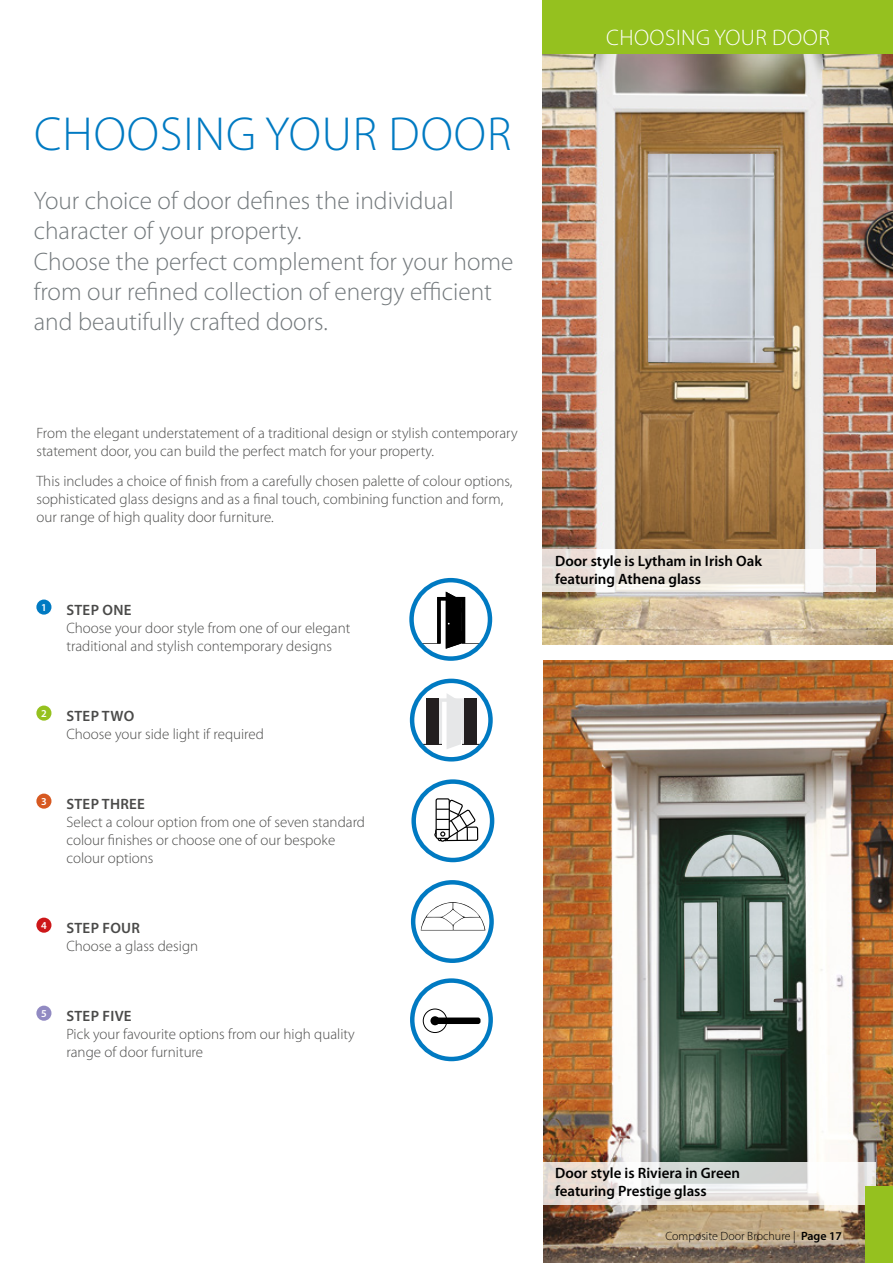
<style>
.page{position:relative;width:893px;height:1263px;background:#fff}
.page>*{position:absolute;margin:0;border:0;box-sizing:border-box;transform-origin:0 0}
.t1{font:300 48px "Myriad Pro";letter-spacing:.02em;color:#007ac2}
.t2{font:300 25.35px/30.3px "Myriad Pro";color:#73797c}
.t3{font:300 22.5px "Myriad Pro";letter-spacing:.02em;color:#fff}
.t4{font:300 15px/18px "Myriad Pro";color:#4a4a49}
.t5{font:600 15px/18px "Myriad Pro";color:#000}
.t6{font:600 15px "Myriad Pro";letter-spacing:.02em;color:#4a4a49}
.t7{font:300 12px "Myriad Pro";color:#000}
.t8{font:600 10.65px "Myriad Pro";color:#fff}
.s1{font-weight:600}
</style>
<div class="page">
<img style="left:544px;top:661px;width:349px;height:602px">
<img style="left:543px;top:53px;width:350px;height:592px">
<div style="left:543px;top:0;width:350px;height:53px;background:#95c11f"></div>
<div style="left:36px;top:599px;width:15px;height:16px;background:#007ac2;border-radius:50%"></div>
<div style="left:36px;top:705px;width:15px;height:16px;background:#95c11f;border-radius:50%"></div>
<div style="left:36px;top:793px;width:15px;height:16px;background:#d75921;border-radius:50%"></div>
<div style="left:36px;top:918px;width:15px;height:15px;background:#cd1719;border-radius:50%"></div>
<div style="left:36px;top:1006px;width:15px;height:15px;background:#918ac2;border-radius:50%"></div>
<svg style="left:418px;top:592px;width:66px;height:57px"></svg>
<div style="left:409px;top:578px;width:83px;height:83px;border:4px solid #007ac2;border-radius:50%"></div>
<hr style="left:422px;top:744px;width:59px;height:1px;background:#231f20">
<svg style="left:439px;top:694px;width:25px;height:55px"></svg>
<div style="left:427px;top:698px;width:12px;height:46px;background:#231f20"></div>
<div style="left:464px;top:698px;width:12px;height:46px;background:#231f20"></div>
<div style="left:410px;top:679px;width:83px;height:82px;border:4px solid #007ac2;border-radius:50%"></div>
<svg style="left:421px;top:902px;width:64px;height:28px"></svg>
<div style="left:411px;top:880px;width:83px;height:83px;border:4px solid #007ac2;border-radius:50%"></div>
<div style="left:411px;top:779px;width:83px;height:83px;border:4px solid #007ac2;border-radius:50%"></div>
<div style="left:437px;top:826px;width:41px;height:15px;border:1px solid #000;border-radius:2px"></div>
<div style="left:436px;top:798px;width:14px;height:41px;border:1px solid #000;border-radius:2px"></div>
<svg style="left:434px;top:799px;width:43px;height:43px"></svg>
<div style="left:410px;top:978px;width:83px;height:83px;border:4px solid #007ac2;border-radius:50%"></div>
<div style="left:423px;top:1008px;width:24px;height:25px;border:1px solid #000;border-radius:50%"></div>
<div style="left:430px;top:1016px;width:9px;height:9px;background:#000;border-radius:50%"></div>
<div style="left:435px;top:1017px;width:45px;height:7px;background:#000;border-radius:2px"></div>
<svg style="left:542px;top:550px;width:333px;height:42px;fill:#e9e0d7"></svg>
<svg style="left:543px;top:1162px;width:332px;height:42px"></svg>
<img style="left:648px;top:154px;width:126px;height:209px">
<img style="left:685px;top:835px;width:96px;height:41px">
<img style="left:684px;top:902px;width:33px;height:109px">
<img style="left:750px;top:902px;width:33px;height:108px">
<div style="left:865px;top:1186px;width:28px;height:77px;background:#95c11f"></div>
<h1 class="t1" style="left:34px;top:105px;width:478px">CHOOSING YOUR DOOR</h1>
<h2 class="t2" style="left:34px;top:185px;width:481px">Your choice of door defines the individual character of your property.<br>Choose the perfect complement for your home from our refined collection of energy efficient and beautifully crafted doors.</h2>
<p class="t4" style="left:36px;top:423px;width:483px">From the elegant understatement of a traditional design or stylish contemporary statement door, you can build the perfect match for your property.</p>
<p class="t4" style="left:36px;top:472px;width:478px">This includes a choice of finish from a carefully chosen palette of colour options, sophisticated glass designs and as a final touch, combining function and form, our range of high quality door furniture.</p>
<p class="t8" style="left:41px;top:600px;width:7px">1</p>
<p class="t6" style="left:66px;top:600px;width:67px">STEP ONE</p>
<p class="t4" style="left:66px;top:618px;width:285px">Choose your door style from one of our elegant traditional and stylish contemporary designs</p>
<p class="t8" style="left:41px;top:706px;width:7px">2</p>
<p class="t6" style="left:66px;top:706px;width:69px">STEP TWO</p>
<p class="t4" style="left:66px;top:724px;width:199px">Choose your side light if required</p>
<p class="t8" style="left:41px;top:794px;width:7px">3</p>
<p class="t6" style="left:66px;top:794px;width:80px">STEP THREE</p>
<p class="t4" style="left:66px;top:812px;width:300px">Select a colour option from one of seven standard colour finishes or choose one of our bespoke colour options</p>
<p class="t8" style="left:41px;top:918px;width:7px">4</p>
<p class="t6" style="left:66px;top:918px;width:75px">STEP FOUR</p>
<p class="t4" style="left:66px;top:936px;width:133px">Choose a glass design</p>
<p class="t8" style="left:41px;top:1006px;width:7px">5</p>
<p class="t6" style="left:66px;top:1006px;width:67px">STEP FIVE</p>
<p class="t4" style="left:66px;top:1024px;width:290px">Pick your favourite options from our high quality range of door furniture</p>
<h3 class="t3" style="left:606px;top:24px;width:225px">CHOOSING YOUR DOOR</h3>
<p class="t5" style="left:555px;top:552px;width:208px">Door style is Lytham in Irish Oak featuring Athena glass</p>
<p class="t5" style="left:555px;top:1164px;width:187px">Door style is Riviera in Green featuring Prestige glass</p>
<p class="t7" style="left:665px;top:1229px;width:178px">Composite Door Brochure | <span class="s1">Page 17</span></p>
</div>
